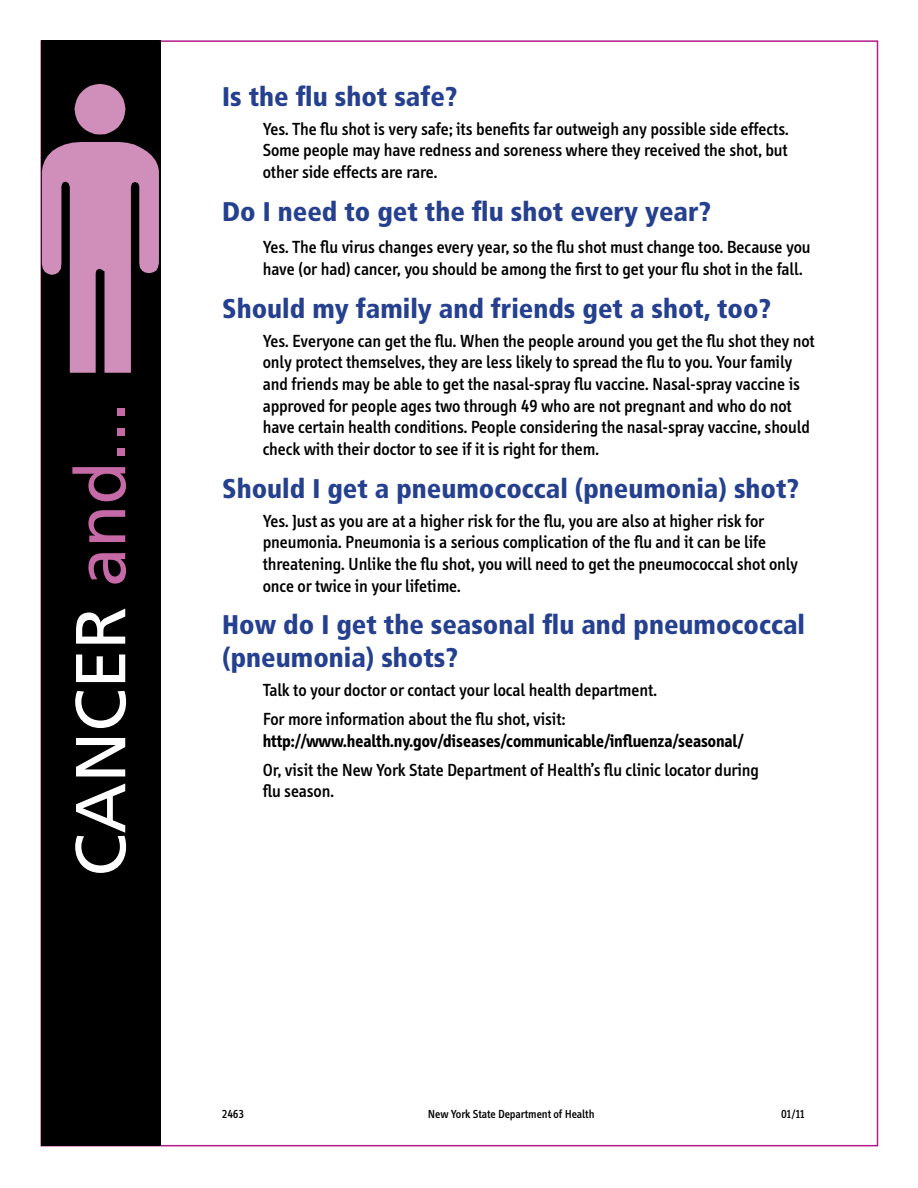
<style>
.page{position:relative;width:918px;height:1188px;background:#fff}
.page>*{position:absolute;margin:0;border:0;box-sizing:border-box;transform-origin:0 0}
.t1{font:70.5px "Frutiger";color:#fff}
.t2{font:900 condensed 27px/32.4px "Frutiger";color:#25408f}
.t3{font:500 18px/21.6px "Info";color:#000}
.t4{font:700 18px "Info";color:#000}
.t5{font:500 12px "Info";color:#000}
.s1{color:#c56aa7}
</style>
<div class="page">
<div style="left:41px;top:40px;width:119px;height:1106px;background:#000"></div>
<svg style="left:42px;top:142px;width:117px;height:231px"></svg>
<svg style="left:75px;top:84px;width:51px;height:50px"></svg>
<p class="t1" style="left:59px;top:877px;width:475px;rotate:-90deg">CANCER <span class="s1">and...</span></p>
<p class="t2" style="left:222px;top:80px;width:237px">Is the flu shot safe?</p>
<p class="t3" style="left:263px;top:118px;width:527px;text-align:justify">Yes. The flu shot is very safe; its benefits far outweigh any possible side effects.<br>Some people may have redness and soreness where they received the shot, but other side effects are rare.</p>
<p class="t2" style="left:222px;top:195px;width:490px">Do I need to get the flu shot every year?</p>
<p class="t3" style="left:263px;top:237px;width:549px">Yes. The flu virus changes every year, so the flu shot must change too. Because you have (or had) cancer, you should be among the first to get your flu shot in the fall.</p>
<p class="t2" style="left:222px;top:292px;width:550px">Should my family and friends get a shot, too?</p>
<p class="t3" style="left:263px;top:330px;width:553px">Yes. Everyone can get the flu. When the people around you get the flu shot they not only protect themselves, they are less likely to spread the flu to you. Your family and friends may be able to get the nasal-spray flu vaccine. Nasal-spray vaccine is approved for people ages two through 49 who are not pregnant and who do not have certain health conditions. People considering the nasal-spray vaccine, should check with their doctor to see if it is right for them.</p>
<p class="t2" style="left:222px;top:472px;width:578px">Should I get a pneumococcal (pneumonia) shot?</p>
<p class="t3" style="left:263px;top:510px;width:537px">Yes. Just as you are at a higher risk for the flu, you are also at higher risk for pneumonia. Pneumonia is a serious complication of the flu and it can be life threatening. Unlike the flu shot, you will need to get the pneumococcal shot only once or twice in your lifetime.</p>
<p class="t2" style="left:222px;top:609px;width:584px">How do I get the seasonal flu and pneumococcal (pneumonia) shots?</p>
<p class="t3" style="left:263px;top:676px;width:396px;line-height:29.1px">Talk to your doctor or contact your local health department.<br>For more information about the flu shot, visit:</p>
<p class="t4" style="left:263px;top:730px;width:482px">http://www.health.ny.gov/diseases/communicable/influenza/seasonal/</p>
<p class="t3" style="left:263px;top:759px;width:498px">Or, visit the New York State Department of Health’s flu clinic locator during flu season.</p>
<p class="t5" style="left:222px;top:1107px;width:24px">2463</p>
<p class="t5" style="left:428px;top:1107px;width:168px">New York State Department of Health</p>
<p class="t5" style="left:781px;top:1107px;width:26px">01/11</p>
</div>
